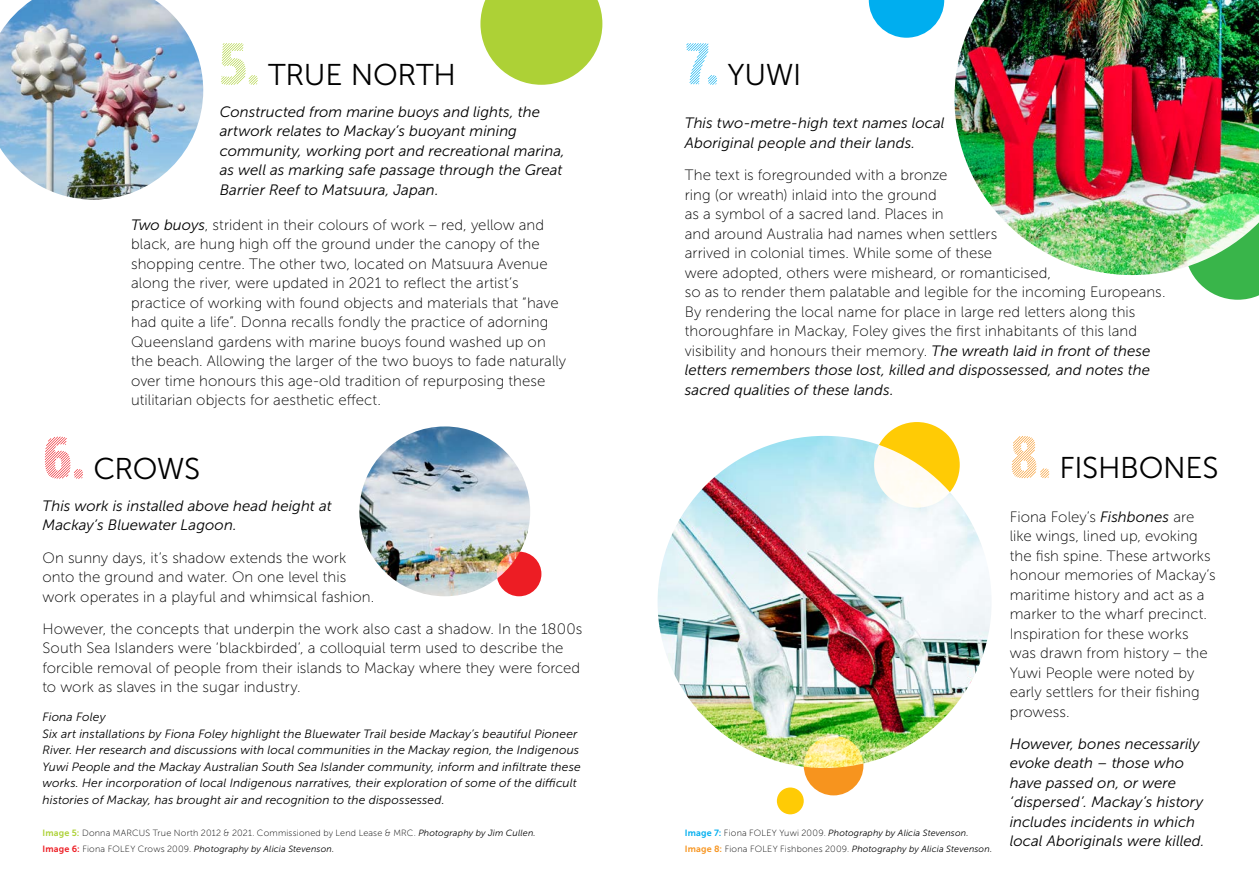
<style>
.page{position:relative;width:1259px;height:893px;background:#fff}
.page>*{position:absolute;margin:0;border:0;box-sizing:border-box;transform-origin:0 0}
.t1{font:30px "Museo Sans 300";letter-spacing:-.01em;color:#000}
.t2{font:15px/19.5px "Museo Sans 100";letter-spacing:.005em;color:#000}
.t3{font:italic 15px/19.5px "Museo Sans 300";letter-spacing:.005em;color:#000}
.t4{font:italic 12px/16.5px "Museo Sans 300";letter-spacing:.01em;color:#000}
.t5{font:italic 9px "Museo Sans 300";letter-spacing:.02em;color:#000}
.t6{font:9px "Museo Sans 100";letter-spacing:.025em;color:#000}
.s1{font-family:"Rockeby Cd Ht";font-size:60px;color:#add136}
.s2{font-family:"Rockeby Cd Ht";font-size:60px;color:#00aeef}
.s3{font-family:"Museo Sans 300";font-style:italic}
.s4{font-family:"Rockeby Cd Ht";font-size:60px;color:#ed1d24}
.s5{font-family:"Museo Sans 700";color:#add136}
.s6{font-family:"Museo Sans 700";font-style:normal;color:#00aeef}
.s7{font-family:"Museo Sans 100";font-style:normal}
.s8{font-family:"Museo Sans 700";font-style:normal;color:#ed1d24}
.s9{font-family:"Museo Sans 700";font-style:normal;color:#f7941e}
.s10{font-family:"Rockeby Cd Ht";font-size:60px;color:#f7941e}
</style>
<div class="page">
<img style="left:0;top:0;width:203px;height:200px">
<img style="left:359px;top:426px;width:171px;height:170px">
<img style="left:657px;top:436px;width:334px;height:332px">
<img style="left:954px;top:0;width:305px;height:275px">
<svg style="left:803px;top:736px;width:60px;height:59px;background:#f9c35a"></svg>
<img style="left:1184px;top:193px;width:75px;height:107px">
<svg style="left:869px;top:0;width:75px;height:38px"></svg>
<svg style="left:497px;top:552px;width:44px;height:44px;background:#ee3435"></svg>
<svg style="left:480px;top:0;width:122px;height:85px"></svg>
<div style="left:777px;top:787px;width:26px;height:27px;background:#ffcb05;border-radius:50%"></div>
<svg style="left:874px;top:422px;width:85px;height:86px"></svg>
<h1 class="t1" style="left:219px;top:58px;width:238px"><span class="s1">5.</span> TRUE NORTH</h1>
<h1 class="t1" style="left:685px;top:58px;width:118px"><span class="s2">7.</span> YUWI</h1>
<p class="t3" style="left:685px;top:113px;width:261px">This two-metre-high text names local<br>Aboriginal people and their lands.</p>
<p class="t2" style="left:685px;top:165px;width:482px">The text is foregrounded with a bronze<br>ring (or wreath) inlaid into the ground<br>as a symbol of a sacred land. Places in<br>and around Australia had names when settlers<br>arrived in colonial times. While some of these<br>were adopted, others were misheard, or romanticised,<br>so as to render them palatable and legible for the incoming Europeans.<br>By rendering the local name for place in large red letters along this thoroughfare in Mackay, Foley gives the first inhabitants of this land visibility and honours their memory. <span class="s3">The wreath laid in front of these</span></p>
<p class="t3" style="left:685px;top:360px;width:467px">letters remembers those lost, killed and dispossessed, and notes the sacred qualities of these lands.</p>
<p class="t3" style="left:220px;top:102px;width:347px">Constructed from marine buoys and lights, the artwork relates to Mackay’s buoyant mining community, working port and recreational marina, as well as marking safe passage through the Great Barrier Reef to Matsuura, Japan.</p>
<p class="t2" style="left:131px;top:215px;width:436px"><span class="s3">Two buoys</span>, strident in their colours of work – red, yellow and black, are hung high off the ground under the canopy of the shopping centre. The other two, located on Matsuura Avenue along the river, were updated in 2021 to reflect the artist’s practice of working with found objects and materials that “have had quite a life”. Donna recalls fondly the practice of adorning Queensland gardens with marine buoys found washed up on the beach. Allowing the larger of the two buoys to fade naturally over time honours this age-old tradition of repurposing these utilitarian objects for aesthetic effect.</p>
<h1 class="t1" style="left:43px;top:452px;width:159px"><span class="s4">6.</span> CROWS</h1>
<p class="t3" style="left:43px;top:496px;width:291px">This work is installed above head height at<br>Mackay’s Bluewater Lagoon.</p>
<p class="t2" style="left:43px;top:548px;width:333px">On sunny days, it’s shadow extends the work onto the ground and water. On one level this work operates in a playful and whimsical fashion.</p>
<p class="t2" style="left:43px;top:619px;width:541px">However, the concepts that underpin the work also cast a shadow. In the 1800s South Sea Islanders were ‘blackbirded’, a colloquial term used to describe the forcible removal of people from their islands to Mackay where they were forced to work as slaves in the sugar industry.</p>
<p class="t4" style="left:43px;top:709px;width:539px">Fiona Foley<br>Six art installations by Fiona Foley highlight the Bluewater Trail beside Mackay’s beautiful Pioneer River. Her research and discussions with local communities in the Mackay region, the Indigenous Yuwi People and the Mackay Australian South Sea Islander community, inform and infiltrate these works. Her incorporation of local Indigenous narratives, their exploration of some of the difficult histories of Mackay, has brought air and recognition to the dispossessed.</p>
<p class="t6" style="left:43px;top:828px;width:495px"><span class="s5">Image 5:</span> Donna MARCUS True North 2012 &amp; 2021. Commissioned by Lend Lease &amp; MRC. <span class="s3">Photography by Jim Cullen.</span></p>
<p class="t5" style="left:685px;top:828px;width:285px"><span class="s6">Image 7:</span> <span class="s7">Fiona FOLEY Yuwi 2009.</span> Photography by Alicia Stevenson.</p>
<p class="t5" style="left:43px;top:844px;width:293px"><span class="s8">Image 6:</span> <span class="s7">Fiona FOLEY Crows 2009.</span> Photography by Alicia Stevenson.</p>
<p class="t5" style="left:685px;top:844px;width:309px"><span class="s9">Image 8:</span> <span class="s7">Fiona FOLEY Fishbones 2009.</span> Photography by Alicia Stevenson.</p>
<h1 class="t1" style="left:1009px;top:452px;width:210px"><span class="s10">8.</span> FISHBONES</h1>
<p class="t2" style="left:1009px;top:507px;width:207px">Fiona Foley’s <span class="s3">Fishbones</span> are like wings, lined up, evoking the fish spine. These artworks honour memories of Mackay’s maritime history and act as a marker to the wharf precinct.<br>Inspiration for these works was drawn from history – the<br>Yuwi People were noted by early settlers for their fishing prowess.</p>
<p class="t3" style="left:1009px;top:734px;width:196px">However, bones necessarily evoke death – those who have passed on, or were ‘dispersed’. Mackay’s history includes incidents in which local Aboriginals were killed.</p>
</div>
